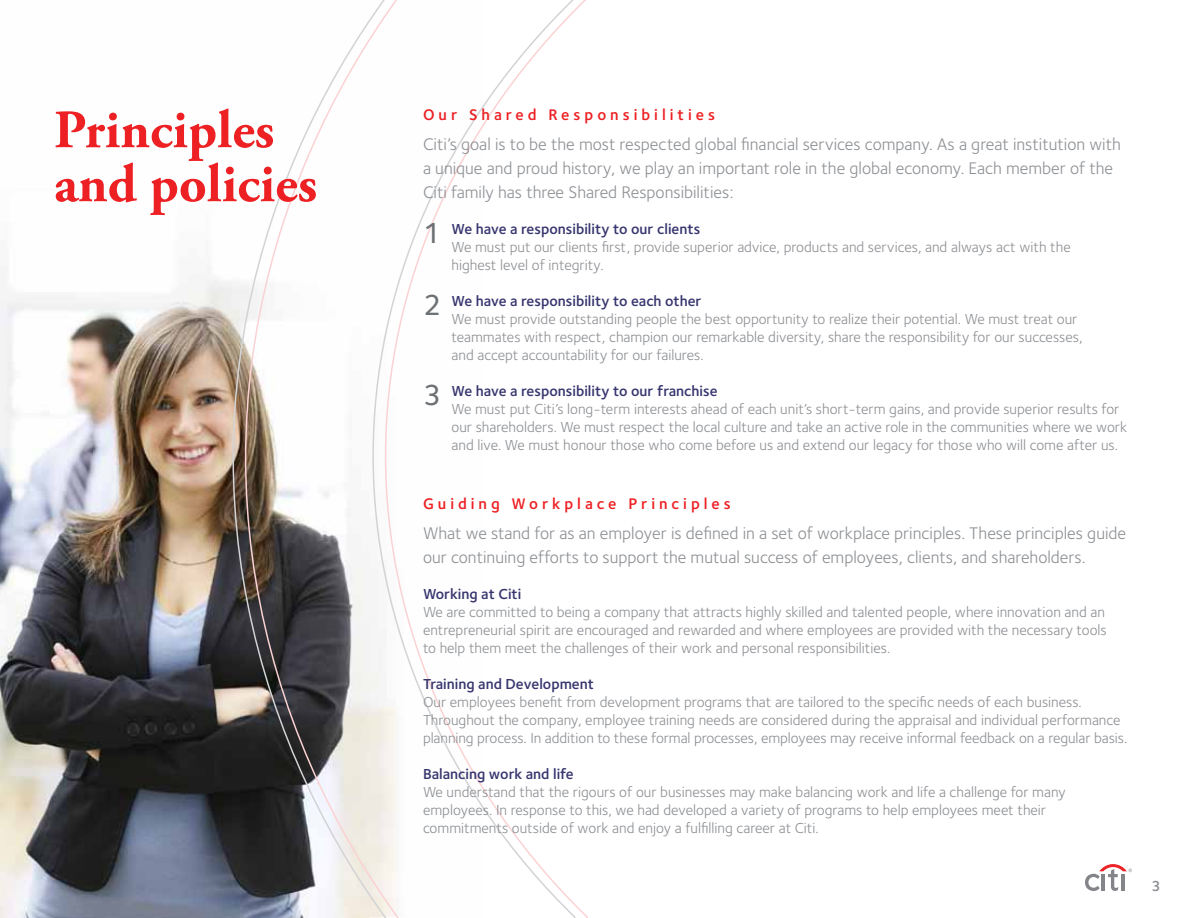
<style>
.page{position:relative;width:1188px;height:918px;background:#fff}
.page>*{position:absolute;margin:0;border:0;box-sizing:border-box;transform-origin:0 0}
.t1{font:700 54px/54px "Adobe Garamond Pro";color:#ed2024}
.t2{font:17.4px/24px "Foundry Sterling";color:#8c8f93}
.t3{font:600 15.9px "Foundry Sterling";letter-spacing:.25em;color:#ed2024}
.t4{font:15px/18px "Foundry Sterling";color:#8c8f93}
.t5{font:600 15px "Foundry Sterling";color:#38366f}
.t6{font:600 15px "Foundry Sterling";color:#8c8f93}
.s1{font-weight:500;font-size:30px;color:#6e7174}
.s2{font-weight:600;color:#38366f}
</style>
<div class="page">
<img style="left:0;top:266px;width:232px;height:652px">
<img style="left:232px;top:285px;width:12px;height:633px">
<svg style="left:244px;top:0;width:344px;height:918px"></svg>
<svg style="left:1085px;top:864px;width:47px;height:27px"></svg>
<h1 class="t1" style="left:54px;top:104px;width:265px">Principles and policies</h1>
<p class="t3" style="left:423px;top:105px;width:294px">Our Shared Responsibilities</p>
<p class="t2" style="left:423px;top:132px;width:700px">Citi’s goal is to be the most respected global financial services company. As a great institution with a unique and proud history, we play an important role in the global economy. Each member of the<br>Citi family has three Shared Responsibilities:</p>
<p class="t4" style="left:451px;top:219px;width:621px;text-indent:-28px"><span class="s1">1</span> <span class="s2">We have a responsibility to our clients<br></span>We must put our clients first, provide superior advice, products and services, and always act with the highest level of integrity.</p>
<p class="t4" style="left:451px;top:291px;width:633px;text-indent:-28px"><span class="s1">2</span> <span class="s2">We have a responsibility to each other<br></span>We must provide outstanding people the best opportunity to realize their potential. We must treat our teammates with respect, champion our remarkable diversity, share the responsibility for our successes, and accept accountability for our failures.</p>
<p class="t4" style="left:451px;top:381px;width:677px;text-indent:-28px"><span class="s1">3</span> <span class="s2">We have a responsibility to our franchise<br></span>We must put Citi’s long-term interests ahead of each unit’s short-term gains, and provide superior results for our shareholders. We must respect the local culture and take an active role in the communities where we work and live. We must honour those who come before us and extend our legacy for those who will come after us.</p>
<p class="t3" style="left:423px;top:495px;width:309px">Guiding Workplace Principles</p>
<p class="t2" style="left:423px;top:521px;width:705px">What we stand for as an employer is defined in a set of workplace principles. These principles guide our continuing efforts to support the mutual success of employees, clients, and shareholders.</p>
<p class="t5" style="left:423px;top:585px;width:100px">Working at Citi</p>
<p class="t4" style="left:423px;top:603px;width:685px">We are committed to being a company that attracts highly skilled and talented people, where innovation and an entrepreneurial spirit are encouraged and rewarded and where employees are provided with the necessary tools to help them meet the challenges of their work and personal responsibilities.</p>
<p class="t5" style="left:423px;top:675px;width:172px">Training and Development</p>
<p class="t4" style="left:423px;top:693px;width:706px">Our employees benefit from development programs that are tailored to the specific needs of each business.<br>Throughout the company, employee training needs are considered during the appraisal and individual performance planning process. In addition to these formal processes, employees may receive informal feedback on a regular basis.</p>
<p class="t5" style="left:423px;top:765px;width:152px">Balancing work and life</p>
<p class="t4" style="left:423px;top:783px;width:644px">We understand that the rigours of our businesses may make balancing work and life a challenge for many employees. In response to this, we had developed a variety of programs to help employees meet their commitments outside of work and enjoy a fulfilling career at Citi.</p>
<p class="t6" style="left:1152px;top:877px;width:11px">3</p>
</div>
